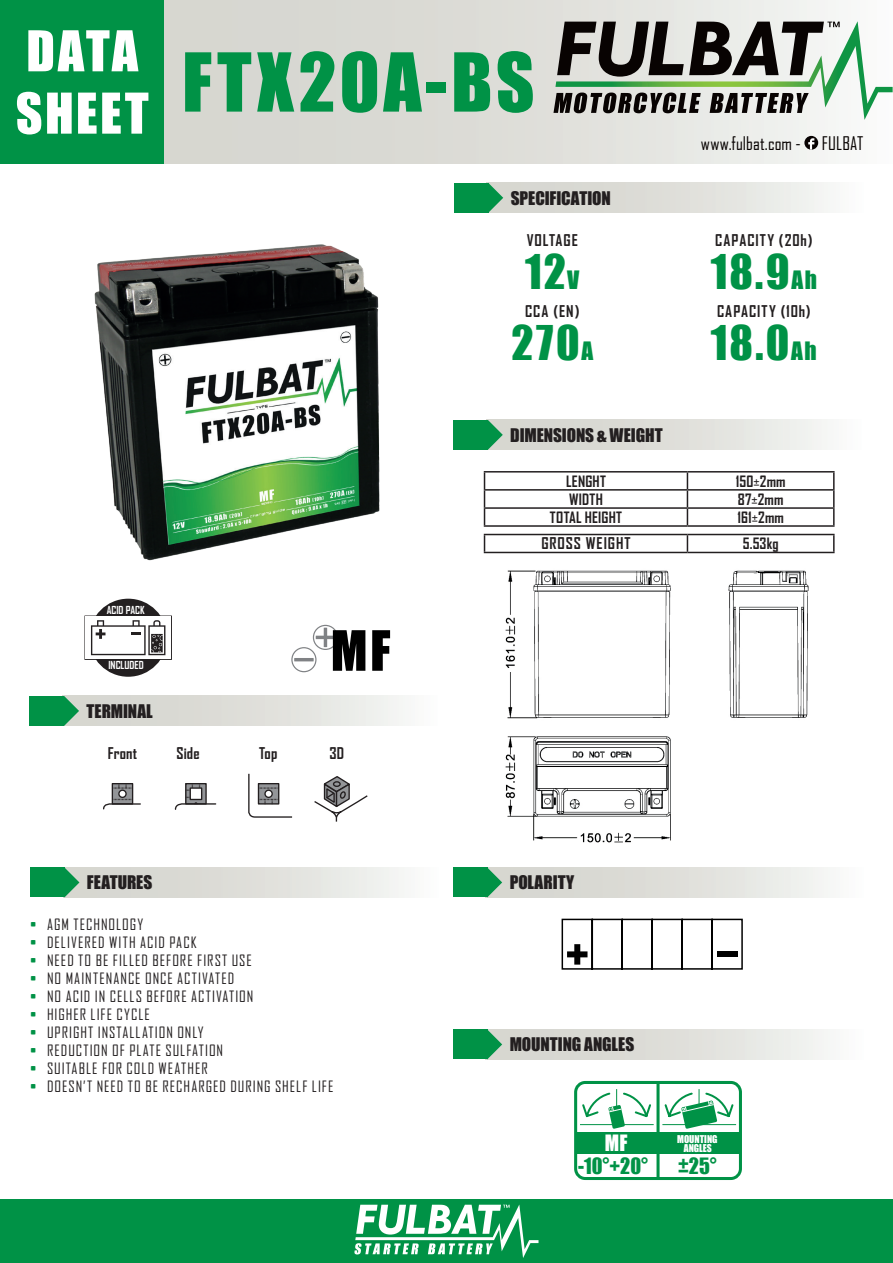
<style>
.page{position:relative;width:893px;height:1263px;background:#fff}
.page>*{position:absolute;margin:0;border:0;box-sizing:border-box;transform-origin:0 0}
.t1{font:75px "Impact";letter-spacing:.06em;color:#009246}
.t2{font:51.9px/62.2px "Impact";letter-spacing:.045em;color:#fff}
.t3{font:43.95px "Impact";letter-spacing:.045em;color:#009246}
.t4{font:20.7px "Impact";color:#009246}
.t5{font:20.7px "Impact";color:#fff}
.t6{font:18px "Agency FB";letter-spacing:.01em;color:#080302}
.t7{font:17.25px "Impact";letter-spacing:-.005em;color:#231f20}
.t8{font:700 15.6px "Agency FB";letter-spacing:.055em;color:#231f20}
.t9{font:15px "Agency FB";letter-spacing:.07em;color:#231f20}
.t10{font:700 15px "Agency FB";letter-spacing:.01em;color:#231f20}
.t11{font:700 10.65px "Agency FB";color:#fff}
.t12{font:9.9px/9.3px "Impact";color:#fff;text-align:center}
.s1{font-size:23.25px}
.s2{color:#009246}
</style>
<div class="page">
<div style="left:0;top:0;width:164px;height:164px;background:#009246"></div>
<div style="left:164px;top:0;width:729px;height:164px;background:linear-gradient(to right,#d0d0c9,#f3f4f3)"></div>
<div style="left:0;top:1199px;width:893px;height:64px;background:#009246"></div>
<img style="left:94px;top:244px;width:286px;height:317px">
<div style="left:574px;top:1081px;width:168px;height:99px;border:3px solid #009246;border-radius:10px"></div>
<div style="left:576px;top:1132px;width:164px;height:22px;background:#009246"></div>
<svg style="left:656px;top:1082px;width:4px;height:96px"></svg>
<hr style="left:580px;top:1124px;width:37px;height:1px;background:#009246">
<hr style="left:617px;top:1124px;width:37px;height:1px;background:#009246">
<hr style="left:616px;top:1089px;width:1px;height:30px;background:#009246">
<svg style="left:581px;top:1091px;width:72px;height:38px"></svg>
<hr style="left:662px;top:1124px;width:37px;height:1px;background:#009246">
<hr style="left:699px;top:1124px;width:37px;height:1px;background:#009246">
<hr style="left:699px;top:1089px;width:1px;height:30px;background:#009246">
<svg style="left:663px;top:1091px;width:72px;height:38px"></svg>
<div style="left:63px;top:867px;width:377px;height:30px;background:linear-gradient(to right,#cfcec7,#f5f7f5)"></div>
<div style="left:30px;top:867px;width:34px;height:30px;background:#009246"></div>
<svg style="left:64px;top:867px;width:15px;height:30px"></svg>
<div style="left:63px;top:696px;width:377px;height:30px;background:linear-gradient(to right,#cfcec7,#f6f7f5)"></div>
<div style="left:30px;top:696px;width:34px;height:30px;background:#009246"></div>
<svg style="left:64px;top:696px;width:15px;height:30px"></svg>
<div style="left:486px;top:867px;width:377px;height:30px;background:linear-gradient(to right,#cfcec7,#f5f6f4)"></div>
<div style="left:453px;top:867px;width:34px;height:30px;background:#009246"></div>
<svg style="left:487px;top:867px;width:15px;height:30px"></svg>
<svg style="left:561px;top:918px;width:182px;height:52px"></svg>
<div style="left:717px;top:951px;width:20px;height:6px;background:#000"></div>
<div style="left:486px;top:1029px;width:377px;height:30px;background:linear-gradient(to right,#cfcec7,#f5f6f4)"></div>
<div style="left:453px;top:1029px;width:34px;height:30px;background:#009246"></div>
<svg style="left:487px;top:1029px;width:15px;height:30px"></svg>
<svg style="left:187px;top:785px;width:18px;height:12px"></svg>
<div style="left:185px;top:783px;width:22px;height:21px;border:1px solid #231f20"></div>
<svg style="left:186px;top:784px;width:7px;height:7px"></svg>
<div style="left:190px;top:788px;width:12px;height:11px;background:#fff"></div>
<div style="left:190px;top:787px;width:12px;height:13px;border:1px solid #231f20"></div>
<svg style="left:174px;top:797px;width:43px;height:13px"></svg>
<svg style="left:314px;top:776px;width:54px;height:46px"></svg>
<svg style="left:248px;top:773px;width:45px;height:45px"></svg>
<div style="left:112px;top:784px;width:21px;height:20px;background:#939598"></div>
<div style="left:112px;top:783px;width:21px;height:21px;border:1px solid #231f20"></div>
<svg style="left:119px;top:790px;width:7px;height:7px"></svg>
<div style="left:118px;top:789px;width:9px;height:9px;border:1px solid #231f20;border-radius:50%"></div>
<svg style="left:112px;top:784px;width:21px;height:5px"></svg>
<svg style="left:103px;top:799px;width:38px;height:11px"></svg>
<svg style="left:553px;top:21px;width:340px;height:99px"></svg>
<svg style="left:804px;top:136px;width:14px;height:14px"></svg>
<svg style="left:808px;top:138px;width:6px;height:12px"></svg>
<svg style="left:354px;top:1204px;width:184px;height:54px"></svg>
<div style="left:486px;top:420px;width:378px;height:30px;background:linear-gradient(to right,#cfcec7,#f6f7f5)"></div>
<div style="left:453px;top:420px;width:35px;height:30px;background:#009246"></div>
<svg style="left:488px;top:420px;width:15px;height:30px"></svg>
<hr style="left:484px;top:471px;width:203px;height:1px;background:#231f20">
<hr style="left:687px;top:471px;width:148px;height:1px;background:#231f20">
<hr style="left:484px;top:489px;width:203px;height:2px;background:#231f20">
<hr style="left:687px;top:489px;width:148px;height:2px;background:#231f20">
<hr style="left:484px;top:507px;width:203px;height:2px;background:#231f20">
<svg style="left:484px;top:472px;width:1px;height:53px"></svg>
<hr style="left:687px;top:507px;width:148px;height:2px;background:#231f20">
<svg style="left:687px;top:472px;width:1px;height:53px"></svg>
<svg style="left:833px;top:472px;width:2px;height:53px"></svg>
<hr style="left:484px;top:525px;width:203px;height:2px;background:#231f20">
<hr style="left:687px;top:525px;width:148px;height:2px;background:#231f20">
<hr style="left:484px;top:534px;width:203px;height:1px;background:#231f20">
<svg style="left:484px;top:535px;width:1px;height:17px"></svg>
<hr style="left:687px;top:534px;width:148px;height:1px;background:#231f20">
<svg style="left:687px;top:535px;width:1px;height:17px"></svg>
<svg style="left:833px;top:535px;width:2px;height:17px"></svg>
<hr style="left:484px;top:552px;width:203px;height:1px;background:#231f20">
<hr style="left:687px;top:552px;width:148px;height:1px;background:#231f20">
<img style="left:505px;top:570px;width:304px;height:273px">
<div style="left:89px;top:599px;width:78px;height:78px;background:#231f20;border-radius:50%"></div>
<svg style="left:84px;top:615px;width:88px;height:45px"></svg>
<svg style="left:291px;top:625px;width:74px;height:47px"></svg>
<svg style="left:372px;top:630px;width:18px;height:41px"></svg>
<div style="left:487px;top:183px;width:376px;height:30px;background:linear-gradient(to right,#cfcec7,#f5f6f4)"></div>
<div style="left:454px;top:183px;width:34px;height:30px;background:#009246"></div>
<svg style="left:488px;top:183px;width:15px;height:30px"></svg>
<h2 class="t2" style="left:16px;top:18px;width:135px">DATA<br>SHEET</h2>
<p class="t11" style="left:107px;top:603px;width:40px">ACID PACK</p>
<p class="t11" style="left:108px;top:659px;width:37px">INCLUDED</p>
<p class="t7" style="left:87px;top:698px;width:68px">TERMINAL</p>
<h1 class="t1" style="left:182px;top:24px;width:354px">FTX20A-BS</h1>
<p class="t7" style="left:511px;top:184px;width:102px">SPECIFICATION</p>
<p class="t8" style="left:527px;top:230px;width:53px">VOLTAGE</p>
<h3 class="t3" style="left:525px;top:237px;width:56px">12<span class="s1">V</span></h3>
<p class="t8" style="left:525px;top:302px;width:56px">CCA (EN)</p>
<h3 class="t3" style="left:511px;top:308px;width:83px">270<span class="s1">A</span></h3>
<p class="t6" style="left:701px;top:132px;width:164px">www.fulbat.com - FULBAT</p>
<p class="t8" style="left:715px;top:230px;width:99px">CAPACITY (20h)</p>
<h3 class="t3" style="left:711px;top:237px;width:108px">18.9<span class="s1">Ah</span></h3>
<p class="t8" style="left:717px;top:302px;width:95px">CAPACITY (10h)</p>
<h3 class="t3" style="left:711px;top:308px;width:107px">18.0<span class="s1">Ah</span></h3>
<p class="t7" style="left:510px;top:421px;width:154px">DIMENSIONS &amp; WEIGHT</p>
<p class="t10" style="left:566px;top:472px;width:41px">LENGHT</p>
<p class="t10" style="left:736px;top:472px;width:51px">150±2mm</p>
<p class="t10" style="left:569px;top:490px;width:35px">WIDTH</p>
<p class="t10" style="left:738px;top:490px;width:47px">87±2mm</p>
<p class="t10" style="left:550px;top:508px;width:74px">TOTAL HEIGHT</p>
<p class="t10" style="left:737px;top:508px;width:48px">161±2mm</p>
<p class="t8" style="left:541px;top:534px;width:91px">GROSS WEIGHT</p>
<p class="t10" style="left:743px;top:534px;width:37px">5.53kg</p>
<p class="t8" style="left:108px;top:743px;width:31px">Front</p>
<p class="t8" style="left:177px;top:743px;width:24px">Side</p>
<p class="t8" style="left:259px;top:743px;width:20px">Top</p>
<p class="t8" style="left:330px;top:743px;width:16px">3D</p>
<p class="t7" style="left:87px;top:869px;width:67px">FEATURES</p>
<p class="t9" style="left:30px;top:915px;width:115px"><span class="s2">•</span> AGM TECHNOLOGY</p>
<p class="t9" style="left:30px;top:933px;width:168px"><span class="s2">•</span> DELIVERED WITH ACID PACK</p>
<p class="t9" style="left:30px;top:951px;width:223px"><span class="s2">•</span> NEED TO BE FILLED BEFORE FIRST USE</p>
<p class="t9" style="left:30px;top:969px;width:206px"><span class="s2">•</span> NO MAINTENANCE ONCE ACTIVATED</p>
<p class="t9" style="left:30px;top:987px;width:225px"><span class="s2">•</span> NO ACID IN CELLS BEFORE ACTIVATION</p>
<p class="t9" style="left:30px;top:1005px;width:121px"><span class="s2">•</span> HIGHER LIFE CYCLE</p>
<p class="t9" style="left:30px;top:1023px;width:175px"><span class="s2">•</span> UPRIGHT INSTALLATION ONLY</p>
<p class="t9" style="left:30px;top:1041px;width:195px"><span class="s2">•</span> REDUCTION OF PLATE SULFATION</p>
<p class="t9" style="left:30px;top:1059px;width:179px"><span class="s2">•</span> SUITABLE FOR COLD WEATHER</p>
<p class="t9" style="left:30px;top:1077px;width:305px"><span class="s2">•</span> DOESN’T NEED TO BE RECHARGED DURING SHELF LIFE</p>
<p class="t7" style="left:510px;top:869px;width:66px">POLARITY</p>
<p class="t7" style="left:510px;top:1031px;width:126px">MOUNTING ANGLES</p>
<p class="t12" style="left:677px;top:1134px;width:42px">MOUNTING<br>ANGLES</p>
<h3 class="t5" style="left:605px;top:1127px;width:24px">MF</h3>
<h3 class="t4" style="left:578px;top:1150px;width:72px">-10°+20°</h3>
<h3 class="t4" style="left:678px;top:1150px;width:40px">±25°</h3>
</div>
